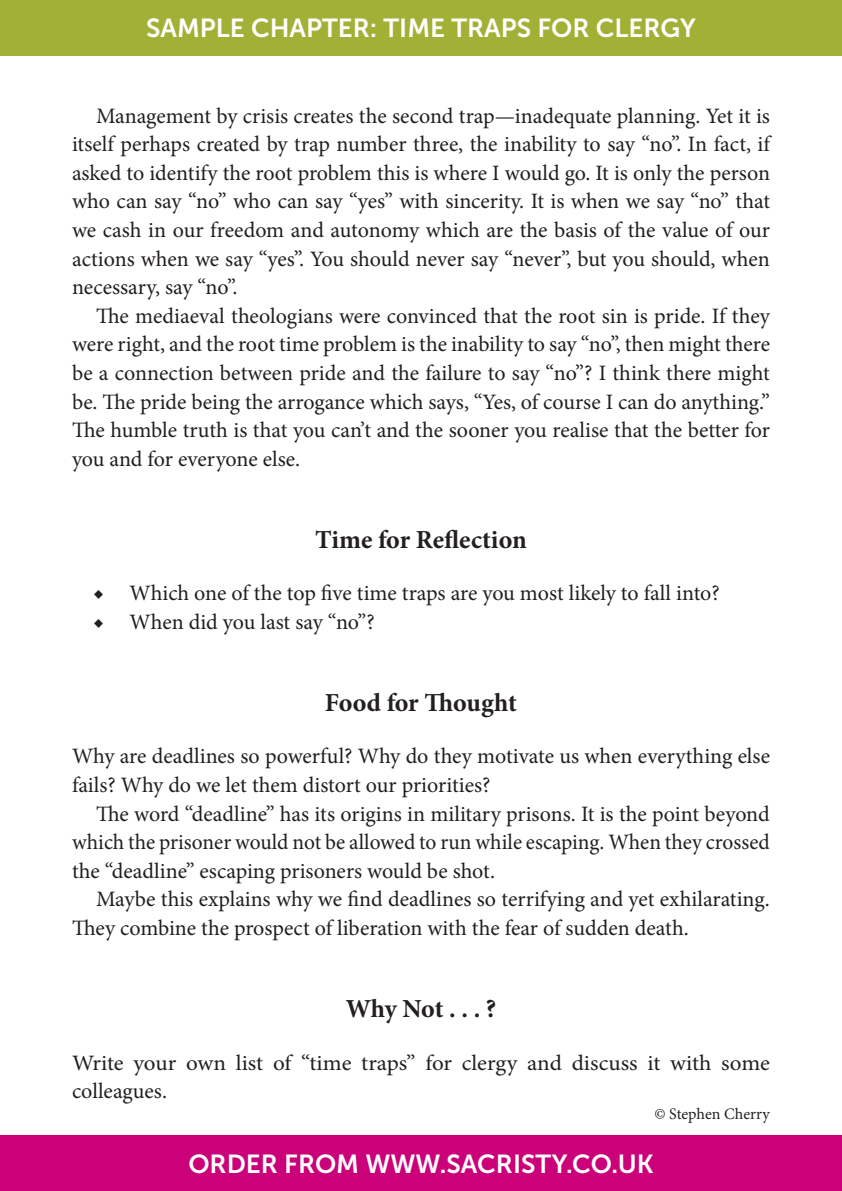
<style>
.page{position:relative;width:842px;height:1191px;background:#fff}
.page>*{position:absolute;margin:0;border:0;box-sizing:border-box;transform-origin:0 0}
.t1{font:26px "Museo Sans 700";color:#fff}
.t2{font:700 26px "Minion Pro";letter-spacing:-.005em;color:#231f20}
.t3{font:22px/28.6px "Minion Pro";letter-spacing:-.01em;color:#231f20;text-align:justify}
.t4{font:22px/28.6px "Minion Pro";letter-spacing:-.01em;color:#231f20;scale:1.05 1}
.t5{font:16px "Minion Pro";color:#231f20}
</style>
<div class="page">
<div style="left:0;top:1135px;width:842px;height:56px;background:#ca0178"></div>
<div style="left:0;top:0;width:842px;height:55px;background:#a2b135"></div>
<p class="t1" style="left:146px;top:14px;width:551px">SAMPLE CHAPTER: TIME TRAPS FOR CLERGY</p>
<p class="t3" style="left:72px;top:101px;width:700px;text-indent:24px">Management by crisis creates the second trap—inadequate planning. Yet it is itself perhaps created by trap number three, the inability to say “no”. In fact, if asked to identify the root problem this is where I would go. It is only the person who can say “no” who can say “yes” with sincerity. It is when we say “no” that we cash in our freedom and autonomy which are the basis of the value of our actions when we say “yes”. You should never say “never”, but you should, when necessary, say “no”.</p>
<p class="t3" style="left:72px;top:302px;width:700px;text-indent:24px">The mediaeval theologians were convinced that the root sin is pride. If they were right, and the root time problem is the inability to say “no”, then might there be a connection between pride and the failure to say “no”? I think there might be. The pride being the arrogance which says, “Yes, of course I can do anything.” The humble truth is that you can’t and the sooner you realise that the better for you and for everyone else.</p>
<p class="t2" style="left:315px;top:521px;width:213px">Time for Reflection</p>
<p class="t3" style="left:94px;top:579px;width:628px">◆ Which one of the top five time traps are you most likely to fall into?</p>
<p class="t3" style="left:94px;top:608px;width:283px">◆ When did you last say “no”?</p>
<p class="t2" style="left:325px;top:684px;width:194px">Food for Thought</p>
<p class="t3" style="left:72px;top:742px;width:699px">Why are deadlines so powerful? Why do they motivate us when everything else fails? Why do we let them distort our priorities?</p>
<p class="t3" style="left:72px;top:799px;width:699px;text-indent:24px">The word “deadline” has its origins in military prisons. It is the point beyond which the prisoner would not be allowed to run while escaping. When they crossed the “deadline” escaping prisoners would be shot.</p>
<p class="t3" style="left:72px;top:885px;width:699px;text-indent:24px">Maybe this explains why we find deadlines so terrifying and yet exhilarating.<br>They combine the prospect of liberation with the fear of sudden death.</p>
<p class="t2" style="left:346px;top:990px;width:152px">Why Not . . . ?</p>
<p class="t4" style="left:72px;top:1048px;width:666px">Write your own list of “time traps” for clergy and discuss it with some colleagues.</p>
<p class="t5" style="left:654px;top:1103px;width:117px">© Stephen Cherry</p>
<p class="t1" style="left:188px;top:1149px;width:467px">ORDER FROM WWW.SACRISTY.CO.UK</p>
</div>
